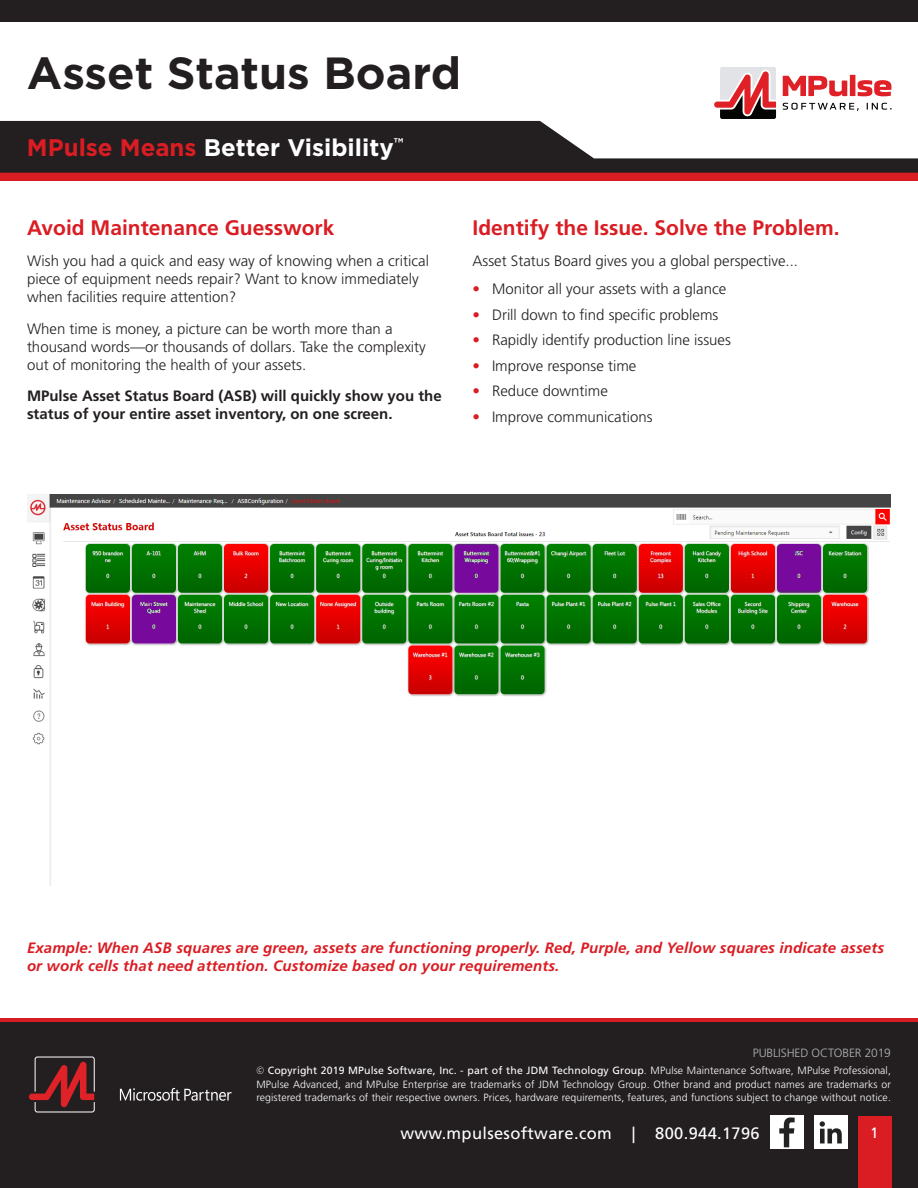
<style>
.page{position:relative;width:918px;height:1188px;background:#fff}
.page>*{position:absolute;margin:0;border:0;box-sizing:border-box;transform-origin:0 0}
.t1{font:700 45px "Gotham";color:#231f20}
.SubTitle{font:700 24px "Gotham";color:#fff}
.Heading_1{font:700 21px "Frutiger";color:#da1c23}
.t2{font:16.5px "Frutiger";letter-spacing:.02em;color:#fff}
.Body{font:300 15px/18px "Frutiger";color:#231f20}
.Pull_Quote{font:italic 700 15px/18px "Frutiger";letter-spacing:.01em;color:#da1c23}
.Body-2{font:700 15px/18px "Frutiger";color:#231f20}
.t3{font:15px "Frutiger";color:#fff}
.t4{font:300 12px "Frutiger";letter-spacing:-.01em;color:#b2b3b7}
.t5{font:300 10.5px/13.5px "Frutiger";letter-spacing:.01em;color:#fff;text-align:justify}
.s1{color:#da1c23}
.s2{font-family:"Gotham Narrow";font-weight:400}
.s3{font-weight:400}
</style>
<div class="page">
<div style="left:0;top:166px;width:918px;height:15px;background:#da1c23"></div>
<svg style="left:0;top:121px;width:918px;height:52px;fill:#231f20"></svg>
<div style="left:0;top:0;width:918px;height:22px;background:#231f20"></div>
<div style="left:0;top:1018px;width:918px;height:15px;background:#d81c23"></div>
<div style="left:0;top:1022px;width:918px;height:166px;background:#231f20"></div>
<div style="left:770px;top:1116px;width:34px;height:33px;background:#fff"></div>
<svg style="left:779px;top:1117px;width:16px;height:30px"></svg>
<div style="left:814px;top:1116px;width:33px;height:33px;background:#fff"></div>
<svg style="left:820px;top:1121px;width:22px;height:22px"></svg>
<div style="left:858px;top:1116px;width:33px;height:72px;background:#da1c23"></div>
<svg style="left:29px;top:1056px;width:66px;height:57px"></svg>
<svg style="left:120px;top:1088px;width:111px;height:13px"></svg>
<svg style="left:783px;top:75px;width:108px;height:21px"></svg>
<svg style="left:783px;top:103px;width:76px;height:8px"></svg>
<svg style="left:867px;top:103px;width:24px;height:7px"></svg>
<svg style="left:714px;top:67px;width:62px;height:52px"></svg>
<img style="left:27px;top:495px;width:864px;height:390px">
<p class="t1" style="left:27px;top:43px;width:436px">Asset Status Board</p>
<p class="SubTitle" style="left:27px;top:132px;width:378px"><span class="s1">MPulse Means</span> Better Visibility<sup>™</sup></p>
<p class="Heading_1" style="left:27px;top:215px;width:309px">Avoid Maintenance Guesswork</p>
<p class="Body" style="left:27px;top:252px;width:404px">Wish you had a quick and easy way of knowing when a critical piece of equipment needs repair? Want to know immediately when facilities require attention?</p>
<p class="Body" style="left:27px;top:320px;width:400px">When time is money, a picture can be worth more than a thousand words—or thousands of dollars. Take the complexity out of monitoring the health of your assets.</p>
<p class="Body-2" style="left:27px;top:387px;width:416px">MPulse Asset Status Board (ASB) will quickly show you the status of your entire asset inventory, on one screen.</p>
<p class="Heading_1" style="left:472px;top:215px;width:369px">Identify the Issue. Solve the Problem.</p>
<p class="Body" style="left:472px;top:252px;width:327px">Asset Status Board gives you a global perspective...</p>
<p class="Body" style="left:472px;top:280px;width:255px"><span class="s1">•</span> Monitor all your assets with a glance</p>
<p class="Body" style="left:472px;top:306px;width:247px"><span class="s1">•</span> Drill down to find specific problems</p>
<p class="Body" style="left:472px;top:331px;width:260px"><span class="s1">•</span> Rapidly identify production line issues</p>
<p class="Body" style="left:472px;top:357px;width:165px"><span class="s1">•</span> Improve response time</p>
<p class="Body" style="left:472px;top:383px;width:137px"><span class="s1">•</span> Reduce downtime</p>
<p class="Body" style="left:472px;top:408px;width:182px"><span class="s1">•</span> Improve communications</p>
<p class="Pull_Quote" style="left:27px;top:939px;width:859px">Example: When ASB squares are green, assets are functioning properly. Red, Purple, and Yellow squares indicate assets or work cells that need attention. Customize based on your requirements.</p>
<p class="t4" style="left:753px;top:1046px;width:140px">PUBLISHED OCTOBER 2019</p>
<p class="t5" style="left:256px;top:1064px;width:636px"><span class="s2">©</span> <span class="s3">Copyright 2019 MPulse Software, Inc. - part of the JDM Technology Group</span>. MPulse Maintenance Software, MPulse Professional, MPulse Advanced, and MPulse Enterprise are trademarks of JDM Technology Group. Other brand and product names are trademarks or registered trademarks of their respective owners. Prices, hardware requirements, features, and functions subject to change without notice.</p>
<p class="t2" style="left:400px;top:1123px;width:361px">www.mpulsesoftware.com | 800.944.1796</p>
<p class="t3" style="left:870px;top:1124px;width:10px">1</p>
</div>
